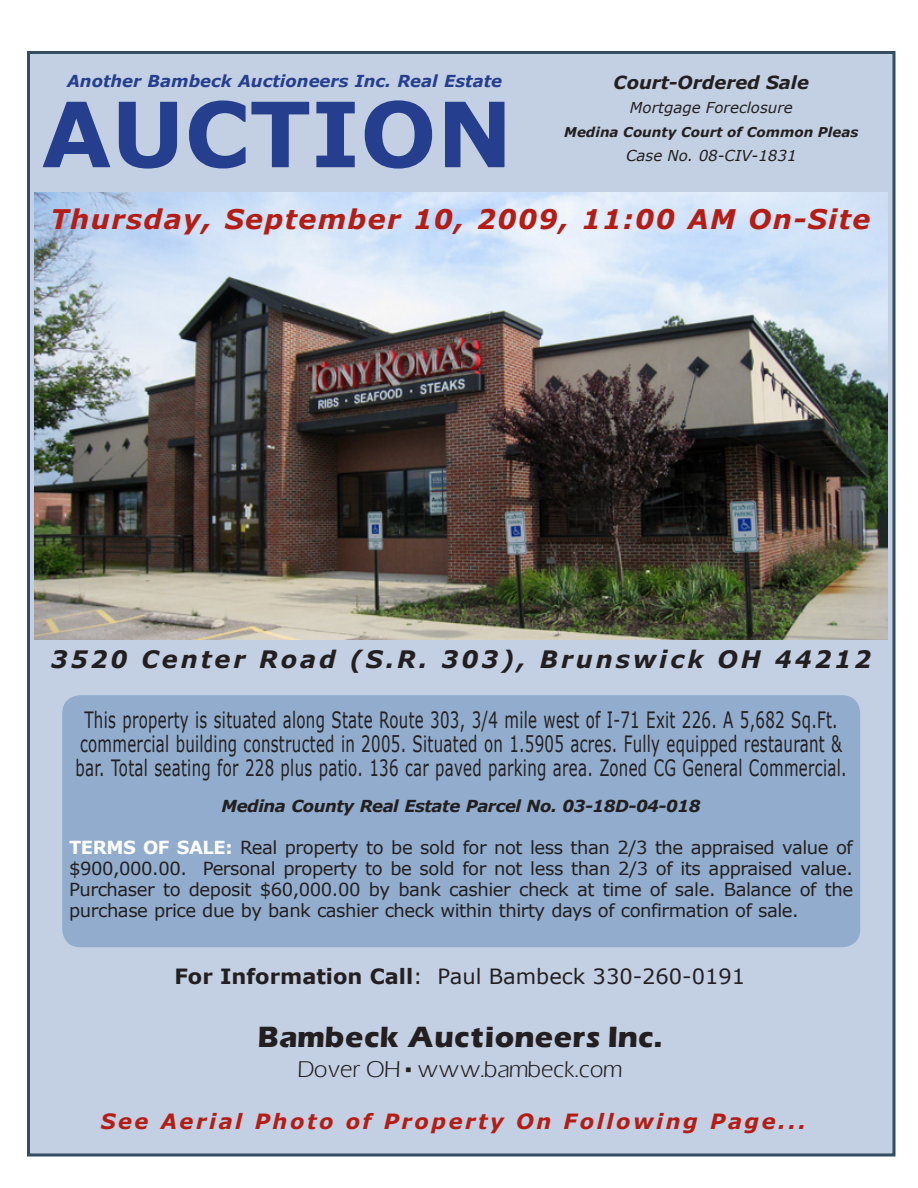
<style>
.page{position:relative;width:918px;height:1188px;background:#fff}
.page>*{position:absolute;margin:0;border:0;box-sizing:border-box;transform-origin:0 0}
.t1{font:700 90px "Verdana";color:#253f8e}
.t2{font:italic 700 27px "Verdana";letter-spacing:.05em;color:#b41d15}
.t3{font:700 27px "Eras";color:#231f20}
.t4{font:italic 700 24px "Verdana";letter-spacing:.12em;color:#231f20}
.t5{font:22.5px/24px "Verdana";letter-spacing:.02em;color:#231f20;text-align:center;scale:.67 1}
.t6{font:italic 700 21px "Verdana";letter-spacing:.12em;color:#b41d15}
.t7{font:21px "Verdana";color:#231f20}
.t8{font:21px "Eras";color:#231f20}
.t9{font:18px/21px "Verdana";letter-spacing:-.025em;color:#231f20;text-align:justify}
.t10{font:italic 700 18px "Verdana";color:#231f20}
.t11{font:italic 700 16.5px "Verdana";letter-spacing:-.025em;color:#231f20}
.t12{font:italic 700 16.5px "Verdana";color:#253f8e}
.t13{font:italic 15px "Verdana";color:#231f20}
.t14{font:italic 700 13.5px "Verdana";color:#231f20}
.s1{font-weight:700;color:#fff}
.s2{font-weight:700}
</style>
<div class="page">
<div style="left:27px;top:51px;width:869px;height:1105px;background:#c3d0e3;border:3px solid #344d60"></div>
<img style="left:34px;top:192px;width:854px;height:448px">
<div style="left:62px;top:695px;width:798px;height:252px;background:#91accc;border-radius:18px"></div>
<p class="t12" style="left:67px;top:71px;width:437px">Another Bambeck Auctioneers Inc. Real Estate</p>
<p class="t1" style="left:42px;top:77px;width:473px">AUCTION</p>
<p class="t10" style="left:614px;top:71px;width:197px">Court-Ordered Sale</p>
<p class="t13" style="left:630px;top:98px;width:164px">Mortgage Foreclosure</p>
<p class="t14" style="left:564px;top:124px;width:296px">Medina County Court of Common Pleas</p>
<p class="t13" style="left:626px;top:146px;width:172px">Case No. 08-CIV-1831</p>
<p class="t2" style="left:51px;top:202px;width:821px">Thursday, September 10, 2009, 11:00 AM On-Site</p>
<p class="t4" style="left:51px;top:644px;width:822px">3520 Center Road (S.R. 303), Brunswick OH 44212</p>
<p class="t5" style="left:76px;top:707px;width:1152px">This property is situated along State Route 303, 3/4 mile west of I-71 Exit 226. A 5,682 Sq.Ft. commercial building constructed in 2005. Situated on 1.5905 acres. Fully equipped restaurant &amp; bar. Total seating for 228 plus patio. 136 car paved parking area. Zoned CG General Commercial.</p>
<p class="t11" style="left:221px;top:795px;width:481px">Medina County Real Estate Parcel No. 03-18D-04-018</p>
<p class="t9" style="left:69px;top:836px;width:785px"><span class="s1">TERMS OF SALE:</span> Real property to be sold for not less than 2/3 the appraised value of $900,000.00. Personal property to be sold for not less than 2/3 of its appraised value.<br>Purchaser to deposit $60,000.00 by bank cashier check at time of sale. Balance of the purchase price due by bank cashier check within thirty days of confirmation of sale.</p>
<p class="t7" style="left:174px;top:963px;width:572px"><span class="s2">For Information Call</span>: Paul Bambeck 330-260-0191</p>
<p class="t3" style="left:257px;top:1018px;width:406px">Bambeck Auctioneers Inc.</p>
<p class="t8" style="left:298px;top:1055px;width:326px">Dover OH • www.bambeck.com</p>
<p class="t6" style="left:101px;top:1108px;width:707px">See Aerial Photo of Property On Following Page...</p>
</div>
